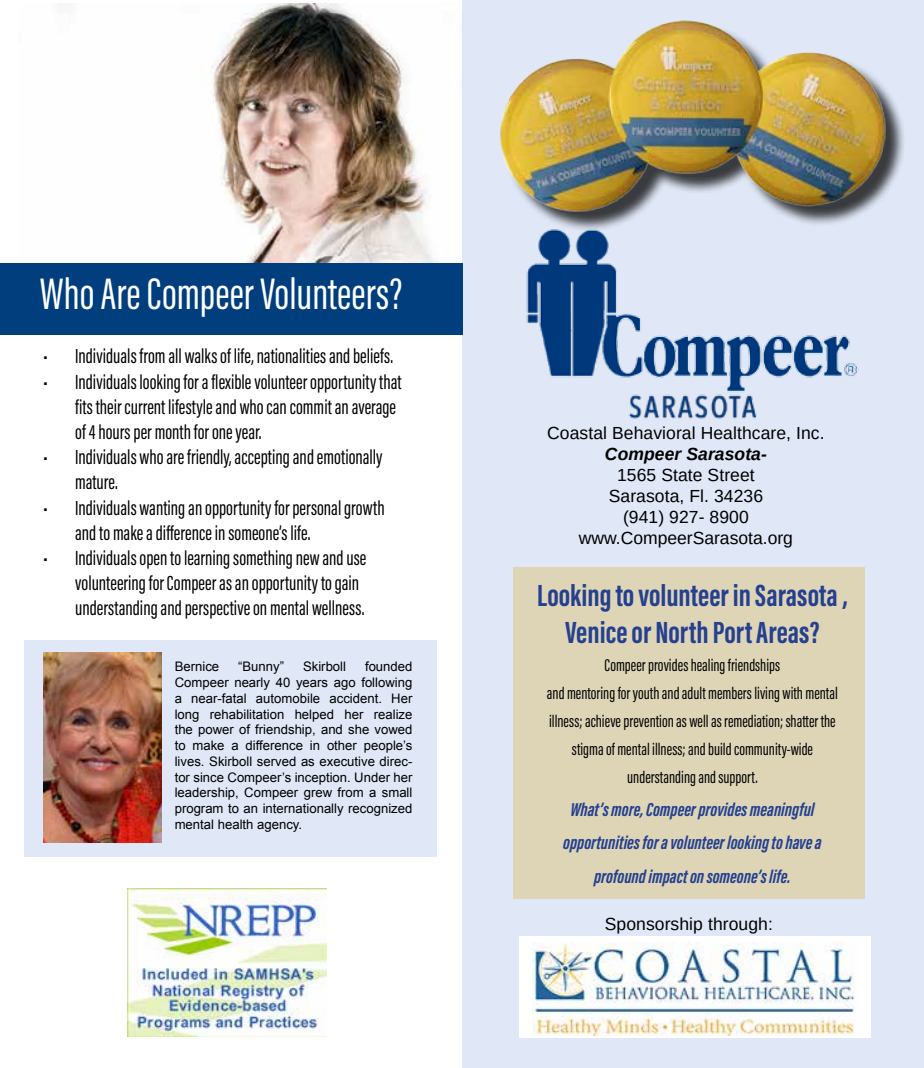
<style>
.page{position:relative;width:924px;height:1068px;background:#fff}
.page>*{position:absolute;margin:0;border:0;box-sizing:border-box;transform-origin:0 0}
.t1{font:45.5px "Acumin Pro Extra Cond";color:#fff}
.t2{font:700 31.5px/36.8px "Acumin Pro Extra Cond";color:#25408f;text-align:center}
.t3{font:21px/25.2px "Acumin Pro Extra Cond";color:#000}
.t4{font:italic 700 19.25px/33.2px "Acumin Pro Extra Cond";color:#25408f;text-align:center}
.t5{font:17.5px/28px "Acumin Pro Extra Cond";color:#000;text-align:center}
.t6{font:17.5px/21px "Arimo";letter-spacing:.005em;color:#000;text-align:center}
.t7{font:italic 700 17.5px "Arimo";letter-spacing:.005em;color:#000}
.t8{font:13.12px/15.8px "Arial";color:#000;text-align:justify}
</style>
<div class="page">
<img style="left:211px;top:3px;width:222px;height:260px">
<div style="left:462px;top:0;width:461px;height:1068px;background:#e0e8f7"></div>
<div style="left:513px;top:567px;width:351px;height:331px;background:#ded5b7"></div>
<div style="left:0;top:263px;width:462px;height:72px;background:#003e7e"></div>
<div style="left:519px;top:936px;width:352px;height:101px;background:#fff"></div>
<img style="left:532px;top:943px;width:323px;height:93px">
<div style="left:25px;top:640px;width:412px;height:216px;background:#e0e8f7"></div>
<img style="left:44px;top:652px;width:117px;height:190px">
<img style="left:127px;top:888px;width:199px;height:149px">
<img style="left:499px;top:20px;width:403px;height:190px">
<img style="left:513px;top:201px;width:353px;height:218px">
<h1 class="t1" style="left:40px;top:267px;width:364px">Who Are Compeer Volunteers?</h1>
<p class="t3" style="left:44px;top:344px;width:351px">• Individuals from all walks of life, nationalities and beliefs.</p>
<p class="t3" style="left:75px;top:369px;width:328px;text-indent:-31px">• Individuals looking for a flexible volunteer opportunity that fits their current lifestyle and who can commit an average of 4 hours per month for one year.</p>
<p class="t3" style="left:75px;top:444px;width:309px;text-indent:-31px">• Individuals who are friendly, accepting and emotionally mature.</p>
<p class="t3" style="left:75px;top:495px;width:311px;text-indent:-31px">• Individuals wanting an opportunity for personal growth and to make a difference in someone’s life.</p>
<p class="t3" style="left:75px;top:545px;width:293px;text-indent:-31px">• Individuals open to learning something new and use volunteering for Compeer as an opportunity to gain understanding and perspective on mental wellness.</p>
<p class="t8" style="left:175px;top:659px;width:239px;text-indent:190px">founded Compeer nearly 40 years ago following a near-fatal automobile accident. Her long rehabilitation helped her realize the power of friendship, and she vowed to make a difference in other people’s lives. Skirboll served as executive direc&shy;tor since Compeer’s inception. Under her leadership, Compeer grew from a small program to an internationally recognized mental health agency.</p>
<p class="t8" style="left:175px;top:659px;width:46px">Bernice</p>
<p class="t8" style="left:238px;top:659px;width:47px">“Bunny”</p>
<p class="t8" style="left:303px;top:659px;width:45px">Skirboll</p>
<p class="t6" style="left:547px;top:423px;width:279px">Coastal Behavioral Healthcare, Inc.</p>
<p class="t7" style="left:604px;top:442px;width:163px">Compeer Sarasota-</p>
<p class="t6" style="left:578px;top:465px;width:215px">1565 State Street<br>Sarasota, Fl. 34236<br>(941) 927- 8900 www.CompeerSarasota.org</p>
<h2 class="t2" style="left:537px;top:577px;width:312px">Looking to volunteer in Sarasota ,<br>Venice or North Port Areas?</h2>
<p class="t5" style="left:547px;top:651px;width:292px">Compeer provides healing friendships<br>and mentoring for youth and adult members living with mental illness; achieve prevention as well as remediation; shatter the stigma of mental illness; and build community-wide understanding and support.</p>
<p class="t4" style="left:563px;top:793px;width:260px">What’s more, Compeer provides meaningful opportunities for a volunteer looking to have a profound impact on someone’s life.</p>
<p class="t6" style="left:604px;top:914px;width:169px">Sponsorship through:</p>
</div>
